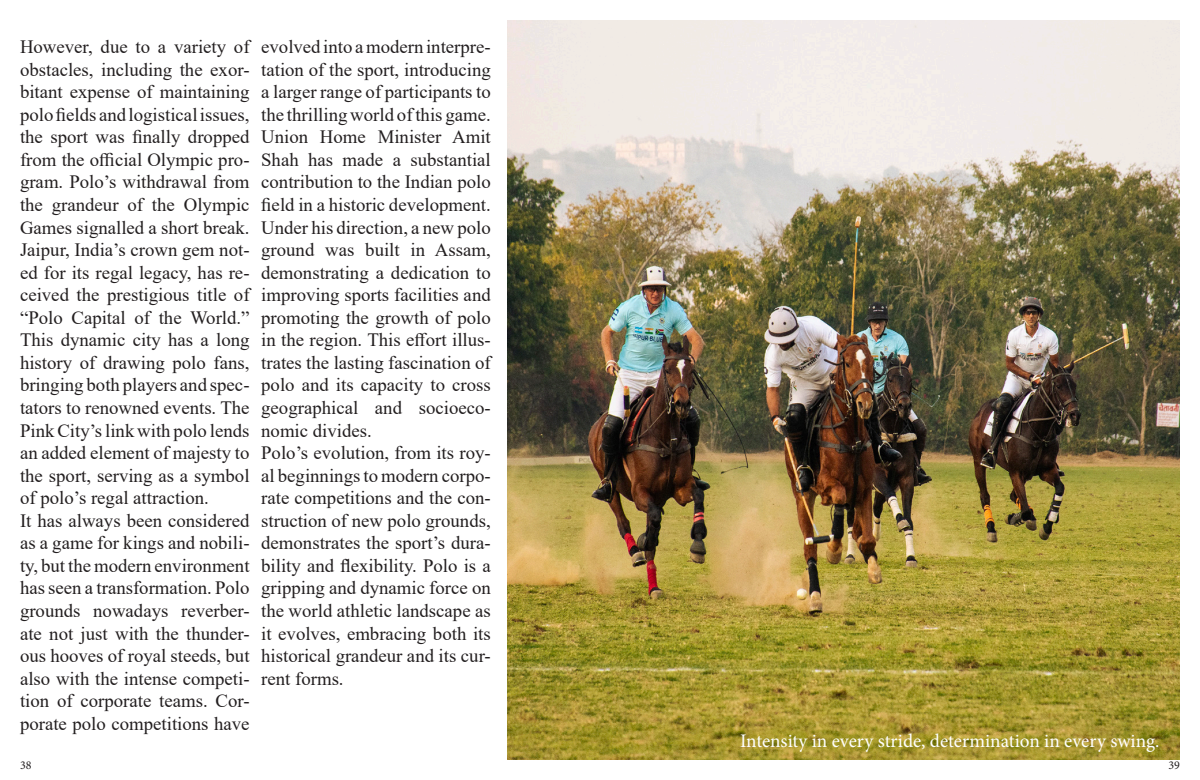
<style>
.page{position:relative;width:1200px;height:780px;background:#fff}
.page>*{position:absolute;margin:0;border:0;box-sizing:border-box;transform-origin:0 0}
.t1{font:19.2px "Minion Pro";color:#fff}
.t2{font:18.8px/22.6px "Times New Roman";color:#231f20;text-align:justify}
.t3{font:12px "Minion Pro";color:#231f20}
</style>
<div class="page">
<img style="left:508px;top:20px;width:672px;height:740px">
<p class="t2" style="left:20px;top:35px;width:231px">However, due to a variety of obstacles, including the exor&shy;bitant expense of maintaining polo fields and logistical issues, the sport was finally dropped from the official Olympic pro&shy;gram. Polo’s withdrawal from the grandeur of the Olympic Games signalled a short break.</p>
<p class="t2" style="left:20px;top:238px;width:231px">Jaipur, India’s crown gem not&shy;ed for its regal legacy, has re&shy;ceived the prestigious title of “Polo Capital of the World.” This dynamic city has a long history of drawing polo fans, bringing both players and spec&shy;tators to renowned events. The Pink City’s link with polo lends an added element of majesty to the sport, serving as a symbol of polo’s regal attraction.</p>
<p class="t2" style="left:20px;top:509px;width:231px">It has always been considered as a game for kings and nobili&shy;ty, but the modern environment has seen a transformation. Polo grounds nowadays reverber&shy;ate not just with the thunder&shy;ous hooves of royal steeds, but also with the intense competi&shy;tion of corporate teams. Cor&shy;porate polo competitions have</p>
<p class="t2" style="left:261px;top:35px;width:231px">evolved into a modern interpre&shy;tation of the sport, introducing a larger range of participants to the thrilling world of this game.</p>
<p class="t2" style="left:261px;top:125px;width:231px">Union Home Minister Amit Shah has made a substantial contribution to the Indian polo field in a historic development.<br>Under his direction, a new polo ground was built in Assam, demonstrating a dedication to improving sports facilities and promoting the growth of polo in the region. This effort illus&shy;trates the lasting fascination of polo and its capacity to cross geographical and socioeco&shy;nomic divides.</p>
<p class="t2" style="left:261px;top:441px;width:231px">Polo’s evolution, from its roy&shy;al beginnings to modern corpo&shy;rate competitions and the con&shy;struction of new polo grounds, demonstrates the sport’s dura&shy;bility and flexibility. Polo is a gripping and dynamic force on the world athletic landscape as it evolves, embracing both its historical grandeur and its cur&shy;rent forms.</p>
<p class="t1" style="left:740px;top:728px;width:421px">Intensity in every stride, determination in every swing.</p>
<p class="t3" style="left:20px;top:757px;width:13px">38</p>
<p class="t3" style="left:1168px;top:757px;width:13px">39</p>
</div>
